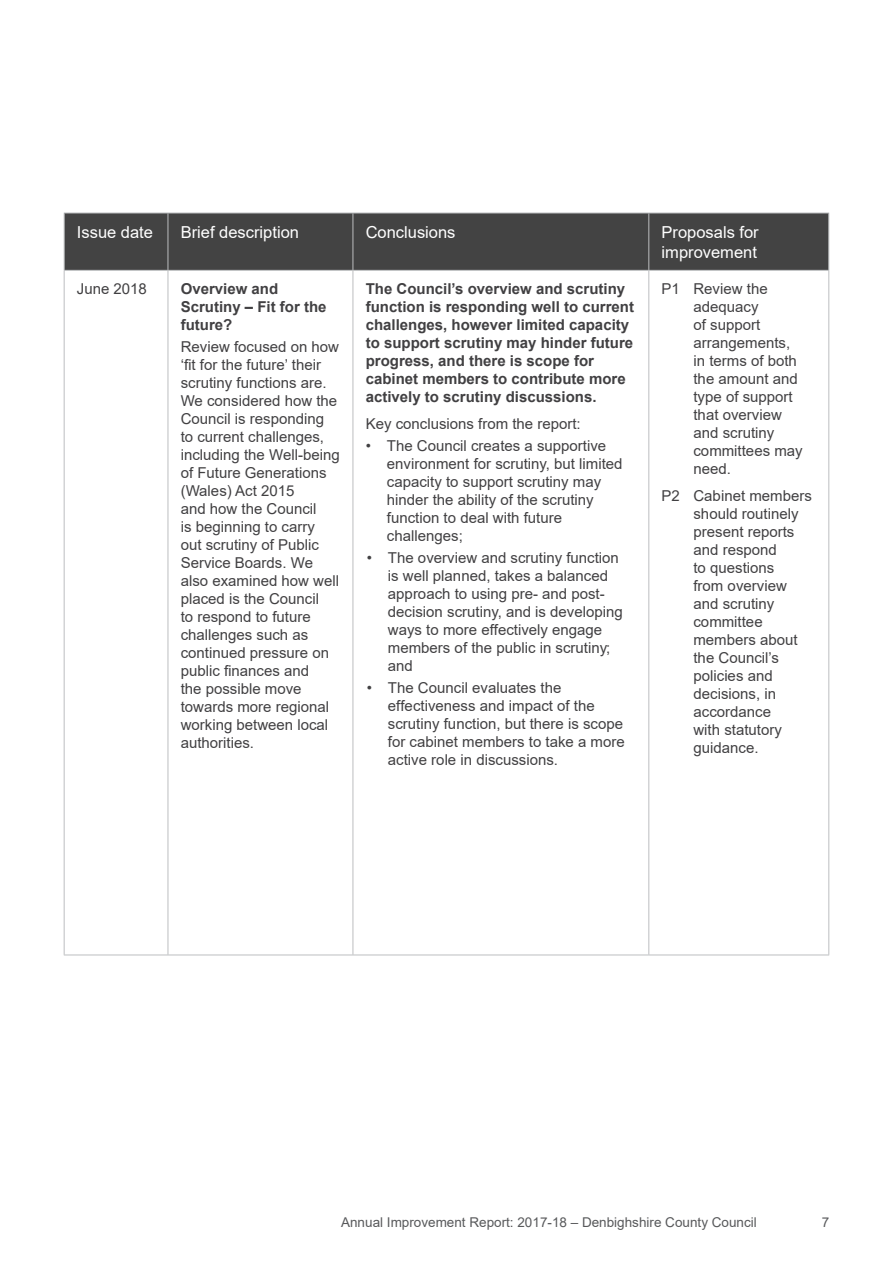
<style>
.page{position:relative;width:893px;height:1263px;background:#fff}
.page>*{position:absolute;margin:0;border:0;box-sizing:border-box;transform-origin:0 0}
.t1{font:16.5px/19.8px "Arial";color:#fff}
.t2{font:15px/18px "Arial";color:#414042}
.t3{font:700 15px/18px "Arial";color:#414042}
.t4{font:13.5px "Arial";color:#58595b}
</style>
<div class="page">
<div style="left:65px;top:214px;width:763px;height:56px;background:#434343"></div>
<hr style="left:64px;top:271px;width:1px;height:683px;background:#bcbec0">
<hr style="left:828px;top:271px;width:1px;height:683px;background:#bcbec0">
<hr style="left:64px;top:213px;width:104px;height:1px;background:#bcbec0">
<hr style="left:64px;top:213px;width:1px;height:57px;background:#bcbec0">
<hr style="left:168px;top:213px;width:185px;height:1px;background:#bcbec0">
<hr style="left:168px;top:213px;width:1px;height:57px;background:#bcbec0">
<hr style="left:353px;top:213px;width:296px;height:1px;background:#bcbec0">
<hr style="left:353px;top:213px;width:1px;height:57px;background:#bcbec0">
<hr style="left:649px;top:213px;width:180px;height:1px;background:#bcbec0">
<hr style="left:648px;top:213px;width:1px;height:57px;background:#bcbec0">
<hr style="left:828px;top:213px;width:1px;height:57px;background:#bcbec0">
<hr style="left:64px;top:270px;width:104px;height:1px;background:#bcbec0">
<hr style="left:168px;top:270px;width:185px;height:1px;background:#bcbec0">
<hr style="left:168px;top:271px;width:1px;height:683px;background:#bcbec0">
<hr style="left:353px;top:270px;width:296px;height:1px;background:#bcbec0">
<hr style="left:353px;top:271px;width:1px;height:683px;background:#bcbec0">
<hr style="left:649px;top:270px;width:180px;height:1px;background:#bcbec0">
<hr style="left:648px;top:271px;width:1px;height:683px;background:#bcbec0">
<hr style="left:64px;top:954px;width:104px;height:1px;background:#bcbec0">
<hr style="left:168px;top:954px;width:185px;height:1px;background:#bcbec0">
<hr style="left:353px;top:954px;width:296px;height:1px;background:#bcbec0">
<hr style="left:649px;top:954px;width:180px;height:1px;background:#bcbec0">
<p class="t1" style="left:77px;top:222px;width:78px">Issue date</p>
<p class="t1" style="left:181px;top:222px;width:120px">Brief description</p>
<p class="t1" style="left:366px;top:222px;width:91px">Conclusions</p>
<p class="t1" style="left:662px;top:222px;width:99px">Proposals for improvement</p>
<p class="t2" style="left:77px;top:280px;width:72px">June 2018</p>
<p class="t3" style="left:181px;top:280px;width:147px">Overview and<br>Scrutiny – Fit for the future?</p>
<p class="t2" style="left:181px;top:338px;width:160px">Review focused on how ‘fit for the future’ their scrutiny functions are.<br>We considered how the<br>Council is responding to current challenges, including the Well-being of Future Generations (Wales) Act 2015<br>and how the Council<br>is beginning to carry<br>out scrutiny of Public<br>Service Boards. We also examined how well placed is the Council<br>to respond to future challenges such as continued pressure on public finances and<br>the possible move towards more regional working between local authorities.</p>
<p class="t3" style="left:366px;top:280px;width:270px">The Council’s overview and scrutiny function is responding well to current challenges, however limited capacity to support scrutiny may hinder future progress, and there is scope for cabinet members to contribute more actively to scrutiny discussions.</p>
<p class="t2" style="left:366px;top:414px;width:217px">Key conclusions from the report:</p>
<p class="t2" style="left:387px;top:436px;width:237px;text-indent:-21px">• The Council creates a supportive environment for scrutiny, but limited capacity to support scrutiny may hinder the ability of the scrutiny function to deal with future challenges;</p>
<p class="t2" style="left:388px;top:549px;width:236px;text-indent:-21px">• The overview and scrutiny function is well planned, takes a balanced approach to using pre- and post&shy;decision scrutiny, and is developing ways to more effectively engage members of the public in scrutiny; and</p>
<p class="t2" style="left:388px;top:679px;width:238px;text-indent:-21px">• The Council evaluates the effectiveness and impact of the scrutiny function, but there is scope for cabinet members to take a more active role in discussions.</p>
<p class="t2" style="left:693px;top:280px;width:111px;text-indent:-32px">P1 Review the adequacy<br>of support arrangements, in terms of both the amount and type of support that overview and scrutiny committees may need.</p>
<p class="t2" style="left:693px;top:486px;width:120px;text-indent:-32px">P2 Cabinet members should routinely present reports and respond<br>to questions<br>from overview and scrutiny committee members about the Council’s policies and decisions, in accordance<br>with statutory guidance.</p>
<p class="t4" style="left:341px;top:1213px;width:417px">Annual Improvement Report: 2017-18 – Denbighshire County Council</p>
<p class="t4" style="left:822px;top:1213px;width:9px">7</p>
</div>
